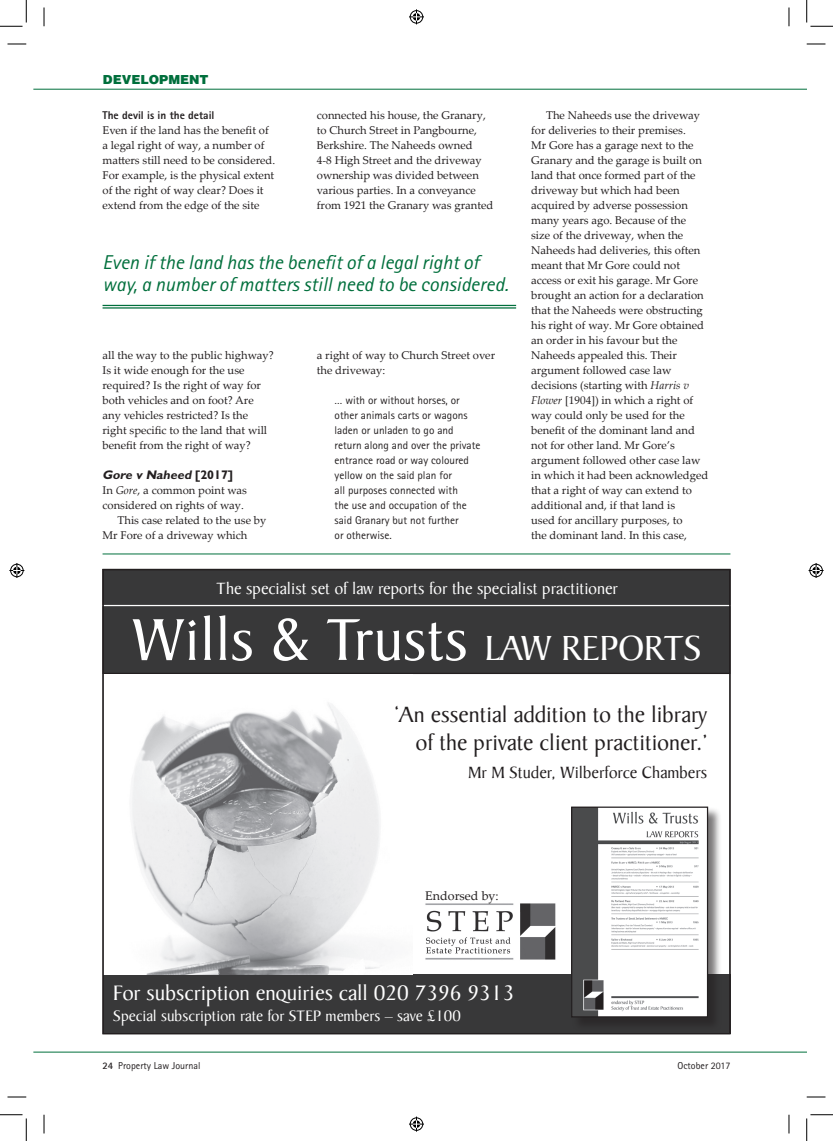
<style>
.page{position:relative;width:833px;height:1141px;background:#fff}
.page>*{position:absolute;margin:0;border:0;box-sizing:border-box;transform-origin:0 0}
.t1{font:63.75px "Baker Signet Com";color:#fff}
.t2{font:23.75px/28.5px "Baker Signet Com";color:#231f20;text-align:right}
.t3{font:22.5px "Baker Signet Com";color:#fff}
.t4{font:italic 20px/21.2px "Rotis Sans Serif Std";color:#006f3c}
.t5{font:17.5px "Baker Signet Com";color:#fff}
.t6{font:17.5px "Baker Signet Com";color:#231f20}
.t7{font:16.25px "Baker Signet Com";color:#fff}
.t8{font:italic 700 12.5px "Gill Sans MT Std";color:#231f20}
.t9{font:900 12.5px "Helvetica";color:#006f3c}
.t10{font:12.5px "Palatino Linotype";color:#231f20}
.t11{font:11.25px/15px "Palatino Linotype";color:#231f20}
.t12{font:11.25px/15px "Rotis Sans Serif Std";color:#231f20}
.t13{font:800 11.25px "Rotis Sans Serif Std";color:#231f20}
.t14{font:10px "Rotis Sans Serif Std";color:#231f20}
.s1{font-style:normal}
.s2{font-style:italic}
.s3{font-size:37.5px}
.s4{font-weight:700}
</style>
<div class="page">
<hr style="left:33px;top:1051px;width:773px;height:1px;background:#006f3c">
<hr style="left:33px;top:89px;width:773px;height:1px;background:#006f3c">
<hr style="left:102px;top:305px;width:414px;height:1px;background:#006f3c">
<hr style="left:102px;top:307px;width:414px;height:1px;background:#006f3c">
<div style="left:103px;top:569px;width:626px;height:104px;background:#383839"></div>
<div style="left:103px;top:974px;width:626px;height:59px;background:#383839"></div>
<div style="left:571px;top:806px;width:150px;height:225px;background:#231f20;opacity:.6"></div>
<img style="left:572px;top:808px;width:133px;height:207px">
<div style="left:570px;top:806px;width:137px;height:211px;border:1px solid #231f20"></div>
<img style="left:132px;top:703px;width:248px;height:271px">
<hr style="left:103px;top:605px;width:626px;height:1px;background:#fff">
<img style="left:425px;top:903px;width:131px;height:57px">
<hr style="left:102px;top:553px;width:628px;height:1px;background:#006f3c">
<svg style="left:8px;top:43px;width:18px;height:2px"></svg>
<svg style="left:806px;top:43px;width:19px;height:2px"></svg>
<svg style="left:8px;top:1096px;width:18px;height:1px"></svg>
<svg style="left:806px;top:1096px;width:19px;height:1px"></svg>
<svg style="left:43px;top:8px;width:2px;height:18px"></svg>
<svg style="left:43px;top:1114px;width:2px;height:19px"></svg>
<svg style="left:788px;top:8px;width:1px;height:18px"></svg>
<svg style="left:788px;top:1114px;width:1px;height:19px"></svg>
<svg style="left:0;top:0;width:27px;height:27px"></svg>
<svg style="left:0;top:1114px;width:27px;height:26px"></svg>
<svg style="left:806px;top:0;width:26px;height:27px"></svg>
<svg style="left:806px;top:1114px;width:26px;height:26px"></svg>
<svg style="left:409px;top:9px;width:15px;height:15px"></svg>
<svg style="left:409px;top:1116px;width:15px;height:15px"></svg>
<svg style="left:9px;top:563px;width:15px;height:15px"></svg>
<svg style="left:808px;top:563px;width:15px;height:15px"></svg>
<p class="t9" style="left:103px;top:71px;width:88px">DEVELOPMENT</p>
<p class="t13" style="left:102px;top:108px;width:113px">The devil is in the detail</p>
<p class="t11" style="left:102px;top:122px;width:174px">Even if the land has the benefit of a legal right of way, a number of matters still need to be considered.<br>For example, is the physical extent of the right of way clear? Does it extend from the edge of the site</p>
<p class="t11" style="left:316px;top:107px;width:178px">connected his house, the Granary, to Church Street in Pangbourne,<br>Berkshire. The Naheeds owned<br>4-8 High Street and the driveway ownership was divided between various parties. In a conveyance from 1921 the Granary was granted</p>
<h3 class="t4" style="left:102px;top:252px;width:407px">Even if the land has the benefit of a legal right of way, a number of matters still need to be considered.</h3>
<p class="t11" style="left:102px;top:347px;width:172px">all the way to the public highway?<br>Is it wide enough for the use required? Is the right of way for both vehicles and on foot? Are any vehicles restricted? Is the right specific to the land that will benefit from the right of way?</p>
<p class="t8" style="left:102px;top:467px;width:132px">Gore v Naheed <span class="s1">[ 2 0 1 7 ]</span></p>
<p class="t11" style="left:102px;top:482px;width:146px">In <span class="s2">Gore</span>, a common point was</p>
<p class="t11" style="left:102px;top:497px;width:143px">considered on rights of way.</p>
<p class="t11" style="left:117px;top:512px;width:150px">This case related to the use by</p>
<p class="t11" style="left:102px;top:527px;width:146px">Mr Fore of a driveway which</p>
<p class="t11" style="left:316px;top:347px;width:180px">a right of way to Church Street over the driveway:</p>
<p class="t12" style="left:334px;top:393px;width:147px">… with or without horses, or other animals carts or wagons laden or unladen to go and return along and over the private entrance road or way coloured yellow on the said plan for<br>all purposes connected with<br>the use and occupation of the said Granary but not further<br>or otherwise.</p>
<p class="t11" style="left:531px;top:107px;width:178px;text-indent:15px">The Naheeds use the driveway for deliveries to their premises.<br>Mr Gore has a garage next to the<br>Granary and the garage is built on land that once formed part of the driveway but which had been acquired by adverse possession many years ago. Because of the<br>size of the driveway, when the<br>Naheeds had deliveries, this often meant that Mr Gore could not access or exit his garage. Mr Gore brought an action for a declaration that the Naheeds were obstructing his right of way. Mr Gore obtained an order in his favour but the<br>Naheeds appealed this. Their argument followed case law decisions (starting with <span class="s2">Harris v<br>Flower</span> [1904]) in which a right of way could only be used for the benefit of the dominant land and not for other land. Mr Gore’s argument followed other case law in which it had been acknowledged that a right of way can extend to additional and, if that land is<br>used for ancillary purposes, to<br>the dominant land. In this case,</p>
<h3 class="t5" style="left:216px;top:578px;width:403px">The specialist set of law reports for the specialist practitioner</h3>
<h1 class="t1" style="left:132px;top:601px;width:570px">Wills &amp; Trusts <span class="s3">LAW REPORTS</span></h1>
<h2 class="t2" style="left:394px;top:699px;width:314px">‘An essential addition to the library of the private client practitioner.’</h2>
<h3 class="t6" style="left:468px;top:762px;width:240px">Mr M Studer, Wilberforce Chambers</h3>
<p class="t10" style="left:425px;top:886px;width:75px">Endorsed by:</p>
<h3 class="t3" style="left:113px;top:979px;width:402px">For subscription enquiries call 020 7396 9313</h3>
<h3 class="t7" style="left:113px;top:1006px;width:349px">Special subscription rate for STEP members – save £100</h3>
<p class="t14" style="left:102px;top:1059px;width:99px"><span class="s4">24</span> Property Law Journal</p>
<p class="t14" style="left:677px;top:1059px;width:54px">October 2017</p>
</div>
